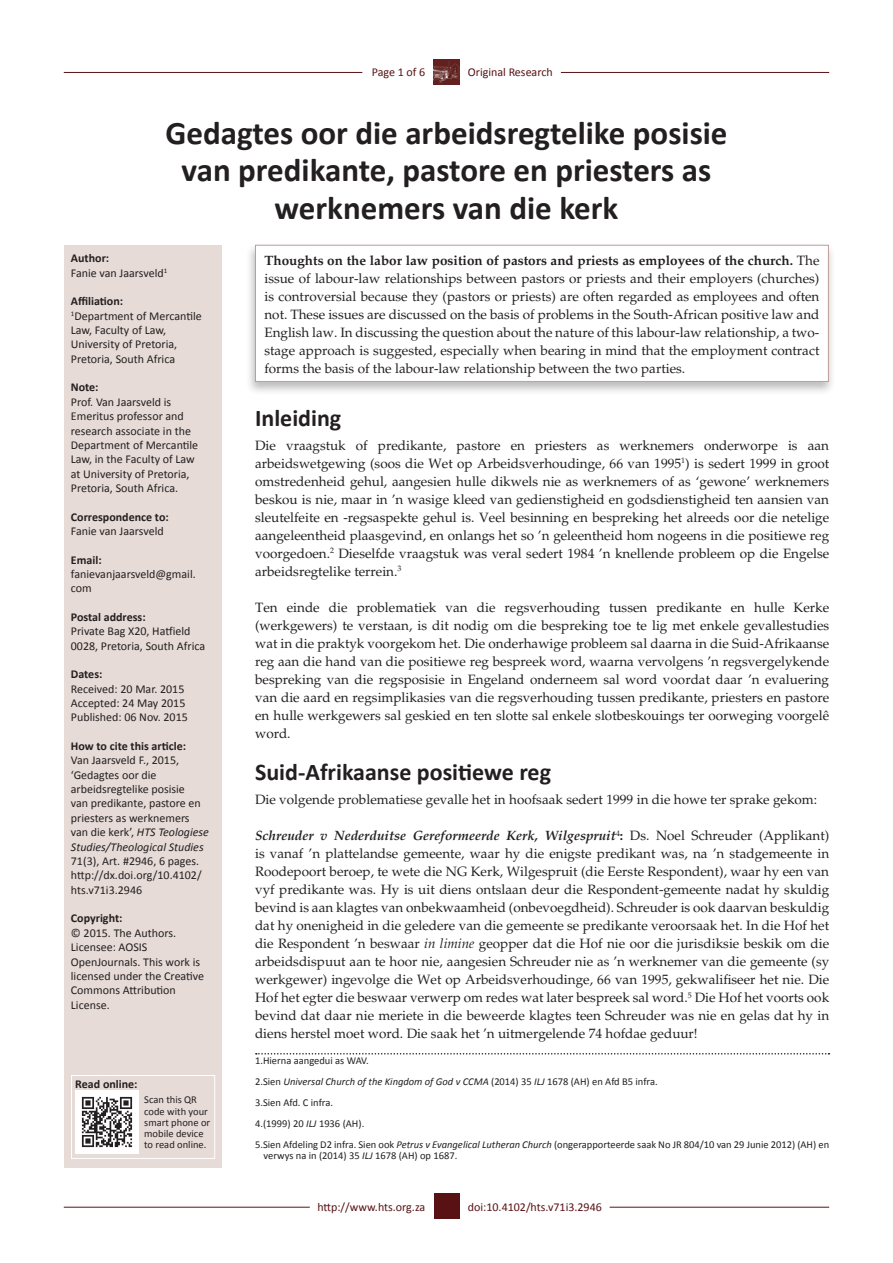
<style>
.page{position:relative;width:893px;height:1263px;background:#fff}
.page>*{position:absolute;margin:0;border:0;box-sizing:border-box;transform-origin:0 0}
.Article_Title{font:700 33px/37.5px "Calibri";color:#231f20;text-align:center}
._1{font:700 24px "Calibri";color:#231f20}
.List_Paragraph_BL_Li{font:13.5px/18px "Palatino";color:#231f20;text-align:justify}
.Text1{font:13.5px/18px "Palatino";color:#231f20;text-align:justify}
.Text{font:13.5px/18px "Palatino";color:#231f20;text-align:justify}
.Abstract_Text{font:13.5px/18px "Palatino";color:#231f20;text-align:justify}
.Sidebar_text{font:12px/14.4px "Calibri";color:#231f20}
.Sidebar_head{font:700 12px "Calibri";color:#231f20}
.Sidebar_text-2{font:12px/14.4px "Calibri";color:#221e1f}
.RRH_Bottom{font:12px "Calibri";color:#581214}
.LRH_Bottom{font:12px "Calibri";letter-spacing:-.005em;color:#581214}
.RRH{font:12px "Calibri";color:#581214}
.LRH{font:12px "Calibri";letter-spacing:-.005em;color:#581214}
.Footnote_List_First{font:10.5px/10.5px "Calibri";color:#231f20}
.Footnote_List_2nd_di{font:italic 10.5px "Calibri";color:#231f20}
.Footnote_List_2nd_di-2{font:10.5px "Calibri";color:#231f20}
.Sidebar_text-3{font:10.5px/11.4px "Calibri";color:#231f20}
.s1{font-weight:700}
.s2{font-style:italic}
.s3{font-weight:700;font-style:italic}
.s4{font-style:normal}
</style>
<div class="page">
<hr style="left:64px;top:1207px;width:246px;height:1px;background:#581214">
<hr style="left:610px;top:1207px;width:219px;height:1px;background:#581214">
<hr style="left:64px;top:72px;width:298px;height:1px;background:#581214">
<hr style="left:561px;top:72px;width:268px;height:1px;background:#581214">
<img style="left:434px;top:59px;width:25px;height:26px">
<div style="left:434px;top:1193px;width:25px;height:26px;background:#581214"></div>
<div style="left:65px;top:245px;width:157px;height:922px;background:#e6dbd7"></div>
<div style="left:246px;top:242px;width:590px;height:154px;background:#231f20;opacity:.3"></div>
<div style="left:255px;top:245px;width:573px;height:136px;background:#fff"></div>
<div style="left:255px;top:245px;width:574px;height:137px;border:1px solid #be9f98"></div>
<div style="left:71px;top:1075px;width:144px;height:84px;border:1px solid #fff"></div>
<img style="left:75px;top:1091px;width:63px;height:63px">
<svg style="left:256px;top:1053px;width:573px;height:1px"></svg>
<p class="LRH" style="left:372px;top:65px;width:55px">Page 1 of 6</p>
<p class="RRH" style="left:468px;top:65px;width:86px">Original Research</p>
<p class="Article_Title" style="left:165px;top:113px;width:564px">Gedagtes oor die arbeidsregtelike posisie van predikante, pastore en priesters as werknemers van die kerk</p>
<p class="Abstract_Text" style="left:264px;top:251px;width:557px"><span class="s1">Thoughts on the labor law position of pastors and priests as employees of the church.</span> The issue of labour-law relationships between pastors or priests and their employers (churches) is controversial because they (pastors or priests) are often regarded as employees and often not. These issues are discussed on the basis of problems in the South-African positive law and English law. In discussing the question about the nature of this labour-law relationship, a two&shy;stage approach is suggested, especially when bearing in mind that the employment contract forms the basis of the labour-law relationship between the two parties.</p>
<p class="Sidebar_head" style="left:71px;top:251px;width:40px">Author:</p>
<p class="Sidebar_text" style="left:71px;top:266px;width:98px">Fanie van Jaarsveld<sup>1</sup></p>
<p class="Sidebar_head" style="left:71px;top:294px;width:54px">Affiliation:</p>
<p class="Sidebar_text" style="left:71px;top:308px;width:132px"><sup>1</sup>Department of Mercantile<br>Law, Faculty of Law,<br>University of Pretoria,<br>Pretoria, South Africa</p>
<p class="Sidebar_head" style="left:71px;top:380px;width:29px">Note:</p>
<p class="Sidebar_text" style="left:71px;top:395px;width:129px">Prof. Van Jaarsveld is<br>Emeritus professor and research associate in the<br>Department of Mercantile<br>Law, in the Faculty of Law at University of Pretoria,<br>Pretoria, South Africa.</p>
<p class="Sidebar_head" style="left:71px;top:509px;width:99px">Correspondence to:</p>
<p class="Sidebar_text" style="left:71px;top:524px;width:94px">Fanie van Jaarsveld</p>
<p class="Sidebar_head" style="left:71px;top:552px;width:32px">Email:</p>
<p class="Sidebar_text" style="left:71px;top:567px;width:126px">fanievanjaarsveld@gmail. com</p>
<p class="Sidebar_head" style="left:71px;top:609px;width:76px">Postal address:</p>
<p class="Sidebar_text-2" style="left:71px;top:624px;width:136px">Private Bag X20, Hatfield<br>0028, Pretoria, South Africa</p>
<p class="Sidebar_head" style="left:71px;top:667px;width:33px">Dates:</p>
<p class="Sidebar_text" style="left:71px;top:681px;width:115px">Received: 20 Mar. 2015</p>
<p class="Sidebar_text" style="left:71px;top:696px;width:116px">Accepted: 24 May 2015</p>
<p class="Sidebar_text" style="left:71px;top:710px;width:118px">Published: 06 Nov. 2015</p>
<p class="Sidebar_head" style="left:71px;top:738px;width:117px">How to cite this article:</p>
<p class="Sidebar_text" style="left:71px;top:753px;width:140px">Van Jaarsveld F., 2015, ‘Gedagtes oor die arbeidsregtelike posisie<br>van predikante, pastore en priesters as werknemers van die kerk’, <span class="s2">HTS Teologiese<br>Studies/Theological Studies<br></span>71(3), Art. #2946, 6 pages. http://dx.doi.org/10.4102/ hts.v71i3.2946</p>
<p class="Sidebar_head" style="left:71px;top:911px;width:53px">Copyright:</p>
<p class="Sidebar_text" style="left:71px;top:926px;width:135px">© 2015. The Authors.<br>Licensee: AOSIS<br>OpenJournals. This work is licensed under the Creative<br>Commons Attribution<br>License.</p>
<p class="_1" style="left:255px;top:403px;width:88px">Inleiding</p>
<p class="Text1" style="left:255px;top:437px;width:576px">Die vraagstuk of predikante, pastore en priesters as werknemers onderworpe is aan arbeidswetgewing (soos die Wet op Arbeidsverhoudinge, 66 van 1995<sup>1</sup>) is sedert 1999 in groot omstredenheid gehul, aangesien hulle dikwels nie as werknemers of as ‘gewone’ werknemers beskou is nie, maar in ’n wasige kleed van gedienstigheid en godsdienstigheid ten aansien van sleutelfeite en -regsaspekte gehul is. Veel besinning en bespreking het alreeds oor die netelige aangeleentheid plaasgevind, en onlangs het so ’n geleentheid hom nogeens in die positiewe reg voorgedoen.<sup>2</sup> Dieselfde vraagstuk was veral sedert 1984 ’n knellende probleem op die Engelse arbeidsregtelike terrein.<sup>3</sup></p>
<p class="Text" style="left:255px;top:599px;width:576px">Ten einde die problematiek van die regsverhouding tussen predikante en hulle Kerke (werkgewers) te verstaan, is dit nodig om die bespreking toe te lig met enkele gevallestudies wat in die praktyk voorgekom het. Die onderhawige probleem sal daarna in die Suid-Afrikaanse reg aan die hand van die positiewe reg bespreek word, waarna vervolgens ’n regsvergelykende bespreking van die regsposisie in Engeland onderneem sal word voordat daar ’n evaluering van die aard en regsimplikasies van die regsverhouding tussen predikante, priesters en pastore en hulle werkgewers sal geskied en ten slotte sal enkele slotbeskouings ter oorweging voorgelê word.</p>
<p class="_1" style="left:255px;top:757px;width:297px">Suid-Afrikaanse positiewe reg</p>
<p class="Text1" style="left:255px;top:791px;width:564px">Die volgende problematiese gevalle het in hoofsaak sedert 1999 in die howe ter sprake gekom:</p>
<p class="List_Paragraph_BL_Li" style="left:255px;top:827px;width:576px"><span class="s3">Schreuder v Nederduitse Gereformeerde Kerk, Wilgespruit</span><sup>4</sup><span class="s1">:</span> Ds. Noel Schreuder (Applikant) is vanaf ’n plattelandse gemeente, waar hy die enigste predikant was, na ’n stadgemeente in Roodepoort beroep, te wete die NG Kerk, Wilgespruit (die Eerste Respondent), waar hy een van vyf predikante was. Hy is uit diens ontslaan deur die Respondent-gemeente nadat hy skuldig bevind is aan klagtes van onbekwaamheid (onbevoegdheid). Schreuder is ook daarvan beskuldig dat hy onenigheid in die geledere van die gemeente se predikante veroorsaak het. In die Hof het die Respondent ’n beswaar <span class="s2">in limine</span> geopper dat die Hof nie oor die jurisdiksie beskik om die arbeidsdispuut aan te hoor nie, aangesien Schreuder nie as ’n werknemer van die gemeente (sy werkgewer) ingevolge die Wet op Arbeidsverhoudinge, 66 van 1995, gekwalifiseer het nie. Die Hof het egter die beswaar verwerp om redes wat later bespreek sal word.<sup>5</sup> Die Hof het voorts ook bevind dat daar nie meriete in die beweerde klagtes teen Schreuder was nie en gelas dat hy in diens herstel moet word. Die saak het ’n uitmergelende 74 hofdae geduur!</p>
<p class="Footnote_List_2nd_di-2" style="left:255px;top:1054px;width:115px">1.Hierna aangedui as WAV.</p>
<p class="Footnote_List_2nd_di" style="left:255px;top:1075px;width:404px"><span class="s4">2.Sien</span> Universal Church of the Kingdom of God v CCMA <span class="s4">(2014) 35</span> ILJ <span class="s4">1678 (AH) en Afd B5 infra.</span></p>
<p class="Footnote_List_2nd_di-2" style="left:255px;top:1096px;width:80px">3.Sien Afd. C infra.</p>
<p class="Footnote_List_2nd_di-2" style="left:255px;top:1117px;width:111px">4.(1999) 20 <span class="s2">ILJ</span> 1936 (AH).</p>
<p class="Footnote_List_First" style="left:264px;top:1139px;width:567px;text-indent:-9px">5.Sien Afdeling D2 infra. Sien ook <span class="s2">Petrus v Evangelical Lutheran Church</span> (ongerapporteerde saak No JR 804/10 van 29 Junie 2012) (AH) en verwys na in (2014) 35 <span class="s2">ILJ</span> 1678 (AH) op 1687.</p>
<p class="Sidebar_head" style="left:75px;top:1077px;width:64px">Read online:</p>
<p class="Sidebar_text-3" style="left:144px;top:1094px;width:67px">Scan this QR code with your smart phone or mobile device to read online.</p>
<p class="LRH_Bottom" style="left:317px;top:1199px;width:109px">http://www.hts.org.za</p>
<p class="RRH_Bottom" style="left:468px;top:1199px;width:136px">doi:10.4102/hts.v71i3.2946</p>
</div>
